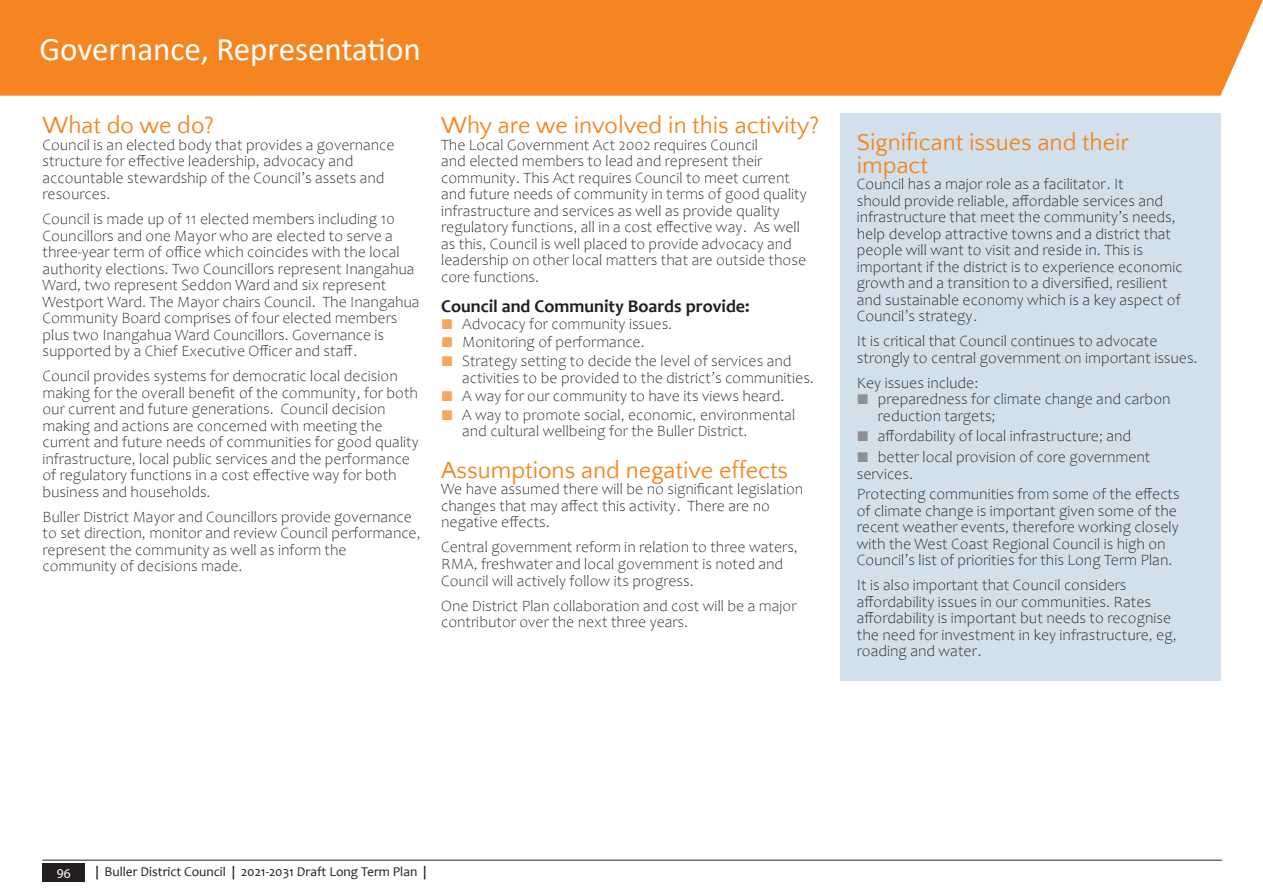
<style>
.page{position:relative;width:1263px;height:893px;background:#fff}
.page>*{position:absolute;margin:0;border:0;box-sizing:border-box;transform-origin:0 0}
.Top_Heading_COPY{font:33px "Calibri";color:#fff}
.Heading_1_ORANGE{font:24px/22.5px "Quattrocento Sans";color:#f58521}
.Heading_-_black_BOLD{font:700 18px "Candara";color:#231f20}
.Normal{font:300 15.75px/16.5px "Candara";color:#231f20}
.t1{font:13.5px "Candara";color:#231f20}
.t2{font:13.5px "Myriad Pro";color:#fff}
.s1{font-weight:700}
</style>
<div class="page">
<div style="left:43px;top:863px;width:42px;height:19px;background:#231f20"></div>
<hr style="left:43px;top:860px;width:1179px;height:1px;background:#231f20">
<div style="left:0;top:0;width:1263px;height:96px;background:#f58521"></div>
<div style="left:840px;top:113px;width:380px;height:567px;background:#d1e0ea"></div>
<p class="Top_Heading_COPY" style="left:39px;top:26px;width:383px">Governance, Representation</p>
<p class="Heading_1_ORANGE" style="left:43px;top:115px;width:173px">What do we do?</p>
<p class="Normal" style="left:43px;top:136px;width:354px">Council is an elected body that provides a governance structure for effective leadership, advocacy and accountable stewardship of the Council’s assets and resources.</p>
<p class="Normal" style="left:43px;top:211px;width:379px">Council is made up of 11 elected members including 10<br>Councillors and one Mayor who are elected to serve a three-year term of office which coincides with the local authority elections. Two Councillors represent Inangahua Ward, two represent Seddon Ward and six represent Westport Ward. The Mayor chairs Council. The Inangahua Community Board comprises of four elected members plus two Inangahua Ward Councillors. Governance is supported by a Chief Executive Officer and staff.</p>
<p class="Normal" style="left:43px;top:368px;width:378px">Council provides systems for democratic local decision making for the overall benefit of the community, for both our current and future generations. Council decision making and actions are concerned with meeting the current and future needs of communities for good quality infrastructure, local public services and the performance of regulatory functions in a cost effective way for both business and households.</p>
<p class="Normal" style="left:43px;top:509px;width:380px">Buller District Mayor and Councillors provide governance to set direction, monitor and review Council performance, represent the community as well as inform the community of decisions made.</p>
<p class="Heading_1_ORANGE" style="left:441px;top:115px;width:380px">Why are we involved in this activity?</p>
<p class="Normal" style="left:441px;top:136px;width:367px">The Local Government Act 2002 requires Council<br>and elected members to lead and represent their community. This Act requires Council to meet current and future needs of community in terms of good quality infrastructure and services as well as provide quality regulatory functions, all in a cost effective way. As well as this, Council is well placed to provide advocacy and leadership on other local matters that are outside those core functions.</p>
<p class="Heading_-_black_BOLD" style="left:441px;top:295px;width:310px">Council and Community Boards provide:</p>
<p class="Normal" style="left:462px;top:316px;width:212px">Advocacy for community issues.</p>
<p class="Normal" style="left:462px;top:334px;width:184px">Monitoring of performance.</p>
<p class="Normal" style="left:462px;top:353px;width:353px">Strategy setting to decide the level of services and activities to be provided to the district’s communities.</p>
<p class="Normal" style="left:462px;top:388px;width:324px">A way for our community to have its views heard.</p>
<p class="Normal" style="left:462px;top:407px;width:335px">A way to promote social, economic, environmental and cultural wellbeing for the Buller District.</p>
<p class="Heading_1_ORANGE" style="left:441px;top:460px;width:348px">Assumptions and negative effects</p>
<p class="Normal" style="left:441px;top:481px;width:364px">We have assumed there will be no significant legislation changes that may affect this activity. There are no negative effects.</p>
<p class="Normal" style="left:441px;top:539px;width:358px">Central government reform in relation to three waters,<br>RMA, freshwater and local government is noted and<br>Council will actively follow its progress.</p>
<p class="Normal" style="left:441px;top:597px;width:357px">One District Plan collaboration and cost will be a major contributor over the next three years.</p>
<p class="Heading_1_ORANGE" style="left:857px;top:132px;width:274px">Significant issues and their impact</p>
<p class="Normal" style="left:857px;top:176px;width:327px">Council has a major role as a facilitator. It<br>should provide reliable, affordable services and infrastructure that meet the community’s needs, help develop attractive towns and a district that people will want to visit and reside in. This is important if the district is to experience economic growth and a transition to a diversified, resilient and sustainable economy which is a key aspect of Council’s strategy.</p>
<p class="Normal" style="left:857px;top:333px;width:342px">It is critical that Council continues to advocate strongly to central government on important issues.</p>
<p class="Normal" style="left:857px;top:375px;width:123px">Key issues include:</p>
<p class="Normal" style="left:878px;top:391px;width:294px">preparedness for climate change and carbon reduction targets;</p>
<p class="Normal" style="left:878px;top:428px;width:255px">affordability of local infrastructure; and</p>
<p class="Normal" style="left:857px;top:449px;width:295px;text-indent:21px">better local provision of core government services.</p>
<p class="Normal" style="left:857px;top:486px;width:324px">Protecting communities from some of the effects of climate change is important given some of the recent weather events, therefore working closely with the West Coast Regional Council is high on Council’s list of priorities for this Long Term Plan.</p>
<p class="Normal" style="left:857px;top:577px;width:321px">It is also important that Council considers affordability issues in our communities. Rates affordability is important but needs to recognise the need for investment in key infrastructure, eg, roading and water.</p>
<p class="t2" style="left:57px;top:865px;width:15px">96</p>
<p class="t1" style="left:95px;top:863px;width:333px"><span class="s1">|</span> Buller District Council <span class="s1">|</span> 2021-2031 Draft Long Term Plan <span class="s1">|</span></p>
</div>
